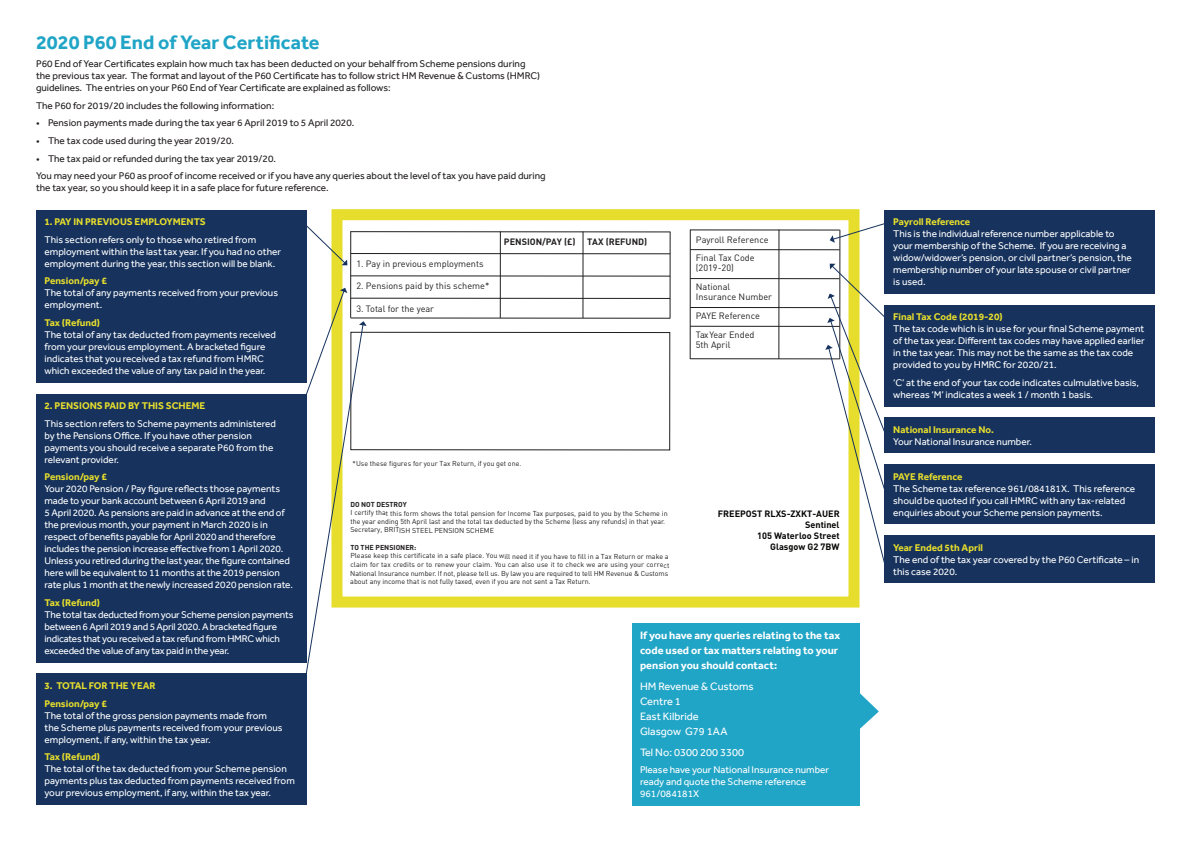
<style>
.page{position:relative;width:1191px;height:842px;background:#fff}
.page>*{position:absolute;margin:0;border:0;box-sizing:border-box;transform-origin:0 0}
.t1{font:700 20px "Effra";color:#21a5c7}
.t2{font:700 11px/15px "Effra";color:#fff}
.t3{font:11px/15px "Effra";color:#fff}
.t4{font:10px/12px "Effra";color:#fff}
.t5{font:10px/12px "Effra";color:#231f20}
.t6{font:700 10px/17.7px "Effra";color:#e6dd2c}
.t7{font:10px/12px "Effra";letter-spacing:-.02em;color:#fff}
.t8{font:9.1px/18.8px "DIN";color:#211e1e}
.t9{font:700 9.1px/11px "DIN";color:#040503;text-align:right}
.t10{font:700 9.1px "DIN";color:#211e1e}
.t11{font:7.1px/8.6px "DIN";letter-spacing:-.005em;color:#211e1e}
.t12{font:7.1px "DIN";color:#231f20}
.t13{font:700 7.1px "DIN";color:#211e1e}
</style>
<div class="page">
<hr style="left:351px;top:253px;width:319px;height:1px;background:#211e1e">
<hr style="left:351px;top:276px;width:319px;height:1px;background:#211e1e">
<hr style="left:351px;top:298px;width:319px;height:1px;background:#211e1e">
<hr style="left:351px;top:318px;width:319px;height:1px;background:#211e1e">
<hr style="left:350px;top:231px;width:320px;height:1px;background:#211e1e">
<hr style="left:500px;top:231px;width:1px;height:87px;background:#211e1e">
<hr style="left:582px;top:232px;width:1px;height:86px;background:#211e1e">
<hr style="left:350px;top:231px;width:1px;height:87px;background:#211e1e">
<hr style="left:670px;top:232px;width:1px;height:86px;background:#211e1e">
<hr style="left:690px;top:249px;width:149px;height:1px;background:#211e1e">
<hr style="left:690px;top:278px;width:149px;height:1px;background:#211e1e">
<hr style="left:690px;top:307px;width:149px;height:1px;background:#211e1e">
<hr style="left:690px;top:326px;width:149px;height:1px;background:#211e1e">
<hr style="left:690px;top:358px;width:149px;height:1px;background:#211e1e">
<hr style="left:690px;top:230px;width:149px;height:1px;background:#211e1e">
<hr style="left:778px;top:230px;width:1px;height:129px;background:#211e1e">
<hr style="left:690px;top:230px;width:1px;height:129px;background:#211e1e">
<hr style="left:839px;top:230px;width:1px;height:129px;background:#211e1e">
<div style="left:350px;top:332px;width:320px;height:118px;border:1px solid #211e1e"></div>
<div style="left:331px;top:209px;width:528px;height:398px;border:11px solid #e6dd2c"></div>
<div style="left:36px;top:210px;width:270px;height:172px;background:#16325d"></div>
<div style="left:36px;top:394px;width:270px;height:269px;background:#16325d"></div>
<div style="left:884px;top:210px;width:271px;height:83px;background:#16325d"></div>
<div style="left:884px;top:305px;width:271px;height:101px;background:#16325d"></div>
<div style="left:884px;top:418px;width:271px;height:35px;background:#16325d"></div>
<div style="left:884px;top:465px;width:271px;height:59px;background:#16325d"></div>
<div style="left:884px;top:536px;width:271px;height:47px;background:#16325d"></div>
<div style="left:36px;top:674px;width:270px;height:131px;background:#16325d"></div>
<svg style="left:306px;top:222px;width:41px;height:43px"></svg>
<svg style="left:829px;top:222px;width:55px;height:21px"></svg>
<svg style="left:302px;top:288px;width:65px;height:396px"></svg>
<svg style="left:825px;top:264px;width:64px;height:304px"></svg>
<svg style="left:859px;top:692px;width:20px;height:38px"></svg>
<div style="left:631px;top:624px;width:228px;height:182px;background:#21a5c7"></div>
<h1 class="t1" style="left:36px;top:31px;width:285px">2020 P60 End of Year Certificate</h1>
<p class="t5" style="left:36px;top:58px;width:505px">P60 End of Year Certificates explain how much tax has been deducted on your behalf from Scheme pensions during the previous tax year. The format and layout of the P60 Certificate has to follow strict HM Revenue &amp; Customs (HMRC) guidelines. The entries on your P60 End of Year Certificate are explained as follows:</p>
<p class="t5" style="left:36px;top:99px;width:240px">The P60 for 2019/20 includes the following information:</p>
<p class="t5" style="left:36px;top:117px;width:320px">• Pension payments made during the tax year 6 April 2019 to 5 April 2020.</p>
<p class="t5" style="left:36px;top:135px;width:199px">• The tax code used during the year 2019/20.</p>
<p class="t5" style="left:36px;top:149px;width:511px;line-height:17.7px">• The tax paid or refunded during the tax year 2019/20.<br>You may need your P60 as proof of income received or if you have any queries about the level of tax you have paid during</p>
<p class="t5" style="left:36px;top:182px;width:294px">the tax year, so you should keep it in a safe place for future reference.</p>
<p class="t6" style="left:45px;top:213px;width:163px">1. PAY IN PREVIOUS EMPLOYMENTS</p>
<p class="t4" style="left:45px;top:233px;width:238px">This section refers only to those who retired from employment within the last tax year. If you had no other employment during the year, this section will be blank.</p>
<p class="t6" style="left:45px;top:272px;width:64px">Pension/pay £</p>
<p class="t4" style="left:45px;top:287px;width:235px">The total of any payments received from your previous employment.</p>
<p class="t6" style="left:45px;top:314px;width:57px">Tax (Refund)</p>
<p class="t4" style="left:45px;top:329px;width:233px">The total of any tax deducted from payments received from your previous employment. A bracketed figure indicates that you received a tax refund from HMRC which exceeded the value of any tax paid in the year.</p>
<p class="t6" style="left:45px;top:397px;width:162px">2. PENSIONS PAID BY THIS SCHEME</p>
<p class="t4" style="left:45px;top:417px;width:233px">This section refers to Scheme payments administered by the Pensions Office. If you have other pension payments you should receive a separate P60 from the relevant provider.</p>
<p class="t6" style="left:45px;top:468px;width:64px">Pension/pay £</p>
<p class="t4" style="left:45px;top:483px;width:250px">Your 2020 Pension / Pay figure reflects those payments made to your bank account between 6 April 2019 and<br>5 April 2020. As pensions are paid in advance at the end of the previous month, your payment in March 2020 is in respect of benefits payable for April 2020 and therefore includes the pension increase effective from 1 April 2020.<br>Unless you retired during the last year, the figure contained here will be equivalent to 11 months at the 2019 pension rate plus 1 month at the newly increased 2020 pension rate.</p>
<p class="t6" style="left:45px;top:594px;width:57px">Tax (Refund)</p>
<p class="t7" style="left:45px;top:609px;width:250px">The total tax deducted from your Scheme pension payments between 6 April 2019 and 5 April 2020. A bracketed figure indicates that you received a tax refund from HMRC which exceeded the value of any tax paid in the year.</p>
<p class="t6" style="left:45px;top:677px;width:113px">3. TOTAL FOR THE YEAR<br>Pension/pay £</p>
<p class="t4" style="left:45px;top:709px;width:239px">The total of the gross pension payments made from the Scheme plus payments received from your previous employment, if any, within the tax year.</p>
<p class="t6" style="left:45px;top:748px;width:57px">Tax (Refund)</p>
<p class="t4" style="left:45px;top:763px;width:252px">The total of the tax deducted from your Scheme pension payments plus tax deducted from payments received from your previous employment, if any, within the tax year.</p>
<p class="t8" style="left:356px;top:254px;width:129px">1. Pay in previous employments</p>
<p class="t8" style="left:356px;top:276px;width:134px">2. Pensions paid by this scheme*</p>
<p class="t8" style="left:356px;top:299px;width:79px">3. Total for the year</p>
<p class="t10" style="left:504px;top:236px;width:73px">PENSION/PAY (£)</p>
<p class="t10" style="left:587px;top:236px;width:62px">TAX (REFUND)</p>
<p class="t8" style="left:696px;top:230px;width:74px">Payroll Reference<br>Final Tax Code</p>
<p class="t8" style="left:696px;top:259px;width:39px">(2019-20)<br>National</p>
<p class="t8" style="left:696px;top:287px;width:78px">Insurance Number<br>PAYE Reference<br>Tax Year Ended</p>
<p class="t8" style="left:696px;top:335px;width:36px">5th April</p>
<p class="t12" style="left:353px;top:459px;width:170px">*Use these figures for your Tax Return, if you get one.</p>
<p class="t13" style="left:350px;top:500px;width:58px">DO NOT DESTROY</p>
<p class="t11" style="left:350px;top:509px;width:319px">I certify that this form shows the total pension for Income Tax purposes, paid to you by the Scheme in the year ending 5th April last and the total tax deducted by the Scheme (less any refunds) in that year.<br>Secretary, BRITISH STEEL PENSION SCHEME</p>
<p class="t13" style="left:350px;top:543px;width:68px">TO THE PENSIONER:</p>
<p class="t11" style="left:350px;top:551px;width:321px">Please keep this certificate in a safe place. You will need it if you have to fill in a Tax Return or make a claim for tax credits or to renew your claim. You can also use it to check we are using your correct National Insurance number. If not, please tell us. By law you are required to tell HM Revenue &amp; Customs about any income that is not fully taxed, even if you are not sent a Tax Return.</p>
<p class="t9" style="left:718px;top:508px;width:123px">FREEPOST RLXS-ZXKT-AUER<br>Sentinel<br>105 Waterloo Street<br>Glasgow G2 7BW</p>
<p class="t2" style="left:640px;top:628px;width:202px">If you have any queries relating to the tax code used or tax matters relating to your pension you should contact:</p>
<p class="t3" style="left:640px;top:679px;width:115px">HM Revenue &amp; Customs<br>Centre 1<br>East Kilbride<br>Glasgow G79 1AA</p>
<p class="t3" style="left:640px;top:744px;width:106px">Tel No: 0300 200 3300</p>
<p class="t4" style="left:640px;top:764px;width:191px">Please have your National Insurance number ready and quote the Scheme reference<br>961/084181X</p>
<p class="t6" style="left:893px;top:213px;width:78px">Payroll Reference</p>
<p class="t4" style="left:893px;top:228px;width:240px">This is the individual reference number applicable to your membership of the Scheme. If you are receiving a widow/widower’s pension, or civil partner’s pension, the membership number of your late spouse or civil partner is used.</p>
<p class="t6" style="left:893px;top:308px;width:111px">Final Tax Code (2019-20)</p>
<p class="t4" style="left:893px;top:323px;width:253px">The tax code which is in use for your final Scheme payment of the tax year. Different tax codes may have applied earlier in the tax year. This may not be the same as the tax code provided to you by HMRC for 2020/21.</p>
<p class="t4" style="left:893px;top:376px;width:247px">‘C’ at the end of your tax code indicates culmulative basis, whereas ‘M’ indicates a week 1 / month 1 basis.</p>
<p class="t6" style="left:893px;top:420px;width:102px">National Insurance No.</p>
<p class="t4" style="left:893px;top:435px;width:140px">Your National Insurance number.</p>
<p class="t6" style="left:893px;top:467px;width:71px">PAYE Reference</p>
<p class="t4" style="left:893px;top:482px;width:243px">The Scheme tax reference 961/084181X. This reference should be quoted if you call HMRC with any tax-related enquiries about your Scheme pension payments.</p>
<p class="t6" style="left:893px;top:538px;width:91px">Year Ended 5th April</p>
<p class="t4" style="left:893px;top:553px;width:247px">The end of the tax year covered by the P60 Certificate – in this case 2020.</p>
</div>
